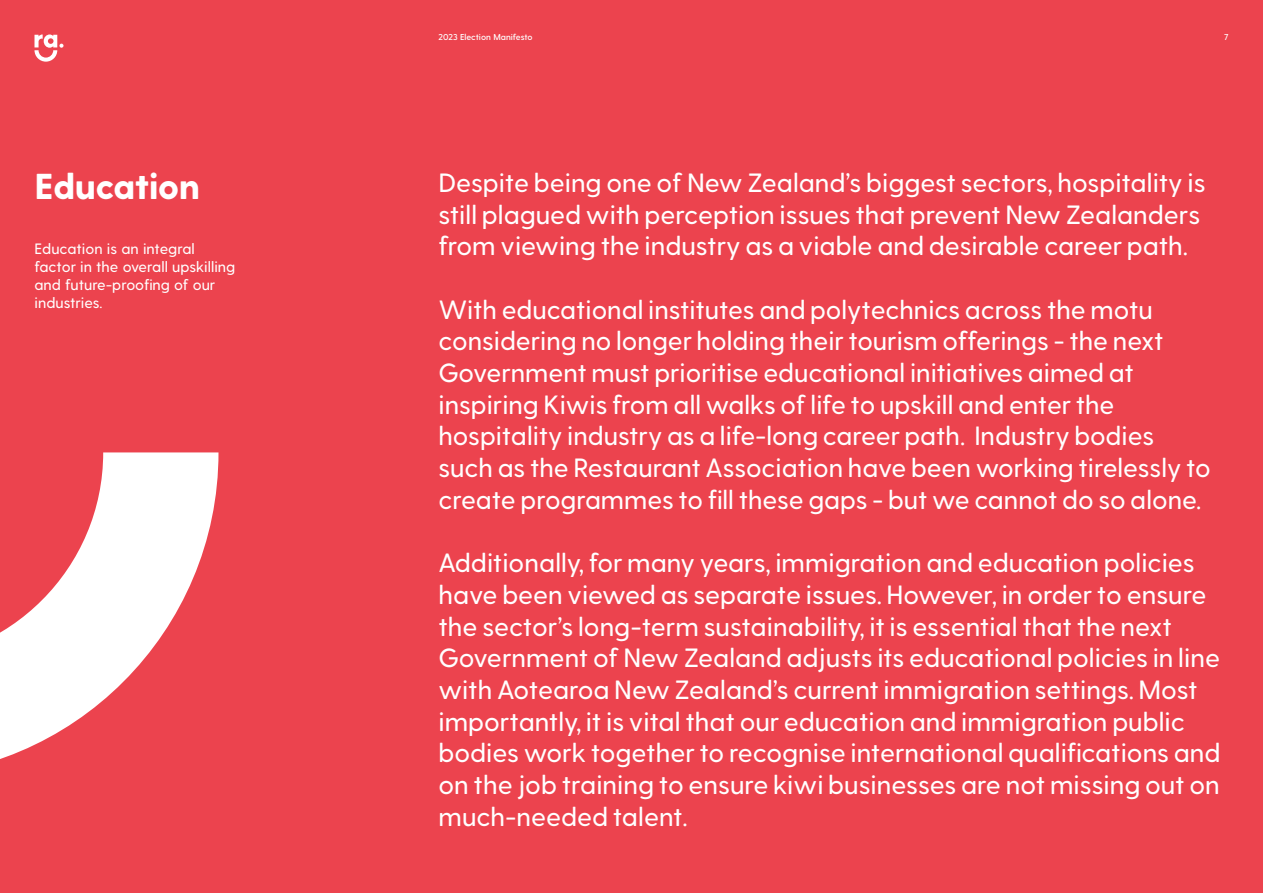
<style>
.page{position:relative;width:1263px;height:893px;background:#ec434e}
.page>*{position:absolute;margin:0;border:0;box-sizing:border-box;transform-origin:0 0}
.New_Heading{font:800 36px "Greycliff CF";letter-spacing:-.02em;color:#fff}
.t1{font:500 26.4px/31.7px "Greycliff CF";color:#fff}
.t2{font:500 15px/18px "Greycliff CF";color:#fff}
.t3{font:600 8.55px "Greycliff CF";color:#fff}
</style>
<div class="page">
<svg style="left:0;top:452px;width:218px;height:307px;fill:#fff"></svg>
<svg style="left:35px;top:35px;width:29px;height:27px"></svg>
<p class="New_Heading" style="left:34px;top:164px;width:167px">Education</p>
<p class="t2" style="left:34px;top:240px;width:202px">Education is an integral factor in the overall upskilling and future-proofing of our industries.</p>
<p class="t3" style="left:438px;top:32px;width:96px">2023 Election Manifesto</p>
<p class="t3" style="left:1224px;top:32px;width:6px">7</p>
<p class="t1" style="left:438px;top:168px;width:768px">Despite being one of New Zealand’s biggest sectors, hospitality is still plagued with perception issues that prevent New Zealanders from viewing the industry as a viable and desirable career path.</p>
<p class="t1" style="left:438px;top:294px;width:774px">With educational institutes and polytechnics across the motu considering no longer holding their tourism offerings - the next Government must prioritise educational initiatives aimed at inspiring Kiwis from all walks of life to upskill and enter the hospitality industry as a life-long career path. Industry bodies such as the Restaurant Association have been working tirelessly to create programmes to fill these gaps - but we cannot do so alone.</p>
<p class="t1" style="left:438px;top:548px;width:784px">Additionally, for many years, immigration and education policies have been viewed as separate issues. However, in order to ensure the sector’s long-term sustainability, it is essential that the next Government of New Zealand adjusts its educational policies in line with Aotearoa New Zealand’s current immigration settings. Most importantly, it is vital that our education and immigration public bodies work together to recognise international qualifications and on the job training to ensure kiwi businesses are not missing out on much-needed talent.</p>
</div>
